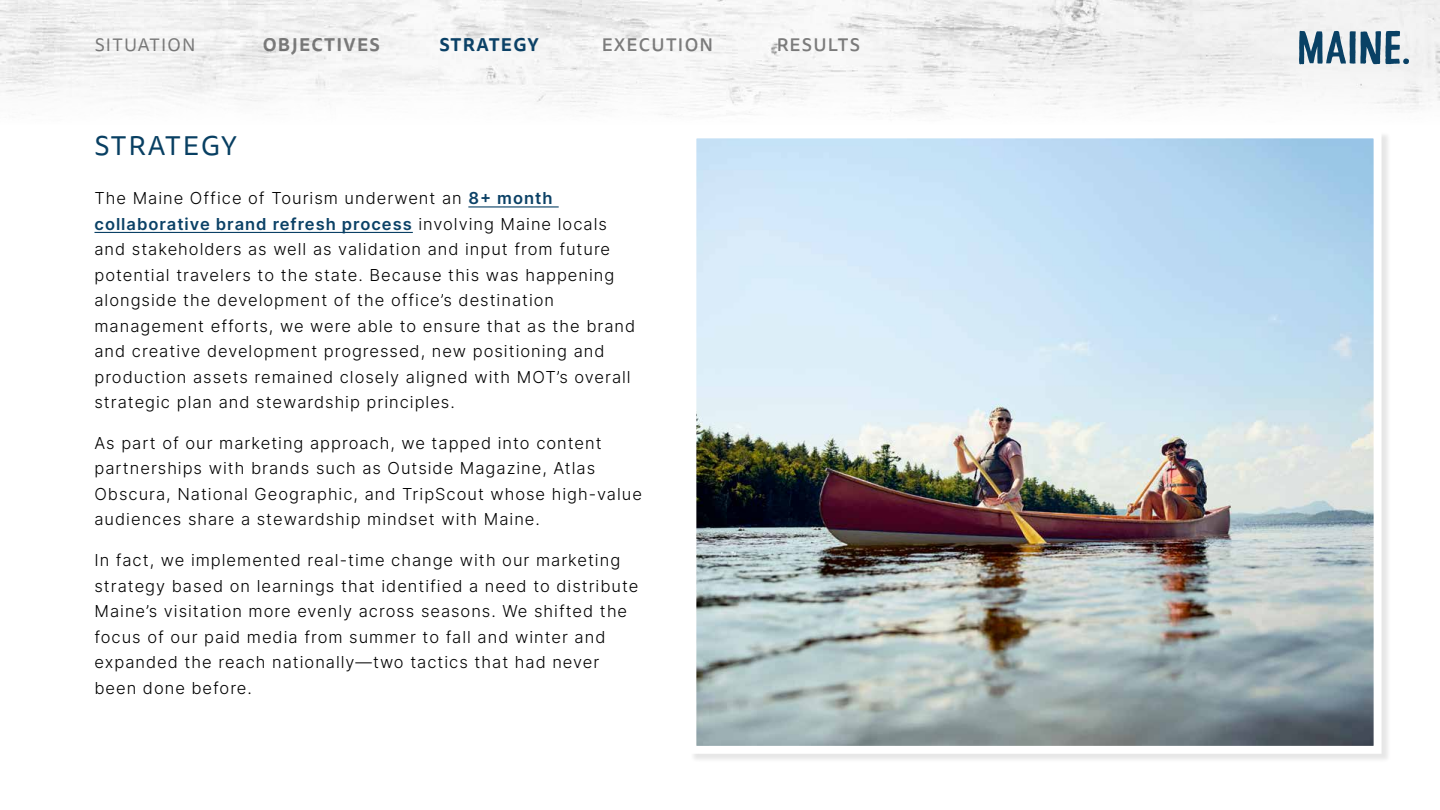
<style>
.page{position:relative;width:1440px;height:810px;background:#fff}
.page>*{position:absolute;margin:0;border:0;box-sizing:border-box;transform-origin:0 0}
.t1{font:27px "Tisa Sans Pro";letter-spacing:.07em;color:#083f62}
.t2{font:500 18px "Tisa Sans Pro";letter-spacing:.07em;color:#000}
.t3{font:700 18px "Tisa Sans Pro";letter-spacing:.07em;color:#000}
.t4{font:18px "Tisa Sans Pro";letter-spacing:.07em;color:#000}
.t5{font:700 18px "Tisa Sans Pro";letter-spacing:.07em;color:#0b4166}
.t6{font:300 16.5px/25.5px "Inter";letter-spacing:.06em;color:#000}
.s1{font-weight:600;color:#0b4166}
</style>
<div class="page">
<img style="left:0;top:1px;width:1440px;height:49px">
<hr style="left:468px;top:206px;width:91px;height:2px;background:#0b4166">
<hr style="left:94px;top:232px;width:319px;height:1px;background:#0b4166">
<div style="left:690px;top:132px;width:701px;height:631px;background:#000;opacity:.1"></div>
<img style="left:698px;top:140px;width:675px;height:605px">
<div style="left:689px;top:131px;width:693px;height:623px;border:8px solid #fff"></div>
<svg style="left:1299px;top:31px;width:110px;height:33px"></svg>
<p class="t4" style="left:95px;top:33px;width:103px">SITUATION</p>
<p class="t3" style="left:263px;top:32px;width:119px">OBJECTIVES</p>
<p class="t5" style="left:440px;top:32px;width:101px">STRATEGY</p>
<p class="t2" style="left:602px;top:32px;width:113px">EXECUTION</p>
<p class="t2" style="left:776px;top:32px;width:85px">RESULTS</p>
<h1 class="t1" style="left:95px;top:128px;width:144px">STRATEGY</h1>
<p class="t6" style="left:94px;top:185px;width:542px">The Maine Office of Tourism underwent an <span class="s1">8+ month collaborative brand refresh process</span> involving Maine locals and stakeholders as well as validation and input from future potential travelers to the state. Because this was happening alongside the development of the office’s destination management efforts, we were able to ensure that as the brand and creative development progressed, new positioning and production assets remained closely aligned with MOT’s overall strategic plan and stewardship principles.</p>
<p class="t6" style="left:94px;top:430px;width:549px">As part of our marketing approach, we tapped into content partnerships with brands such as Outside Magazine, Atlas Obscura, National Geographic, and TripScout whose high-value audiences share a stewardship mindset with Maine.</p>
<p class="t6" style="left:94px;top:547px;width:545px">In fact, we implemented real-time change with our marketing strategy based on learnings that identified a need to distribute Maine’s visitation more evenly across seasons. We shifted the focus of our paid media from summer to fall and winter and expanded the reach nationally—two tactics that had never been done before.</p>
</div>
